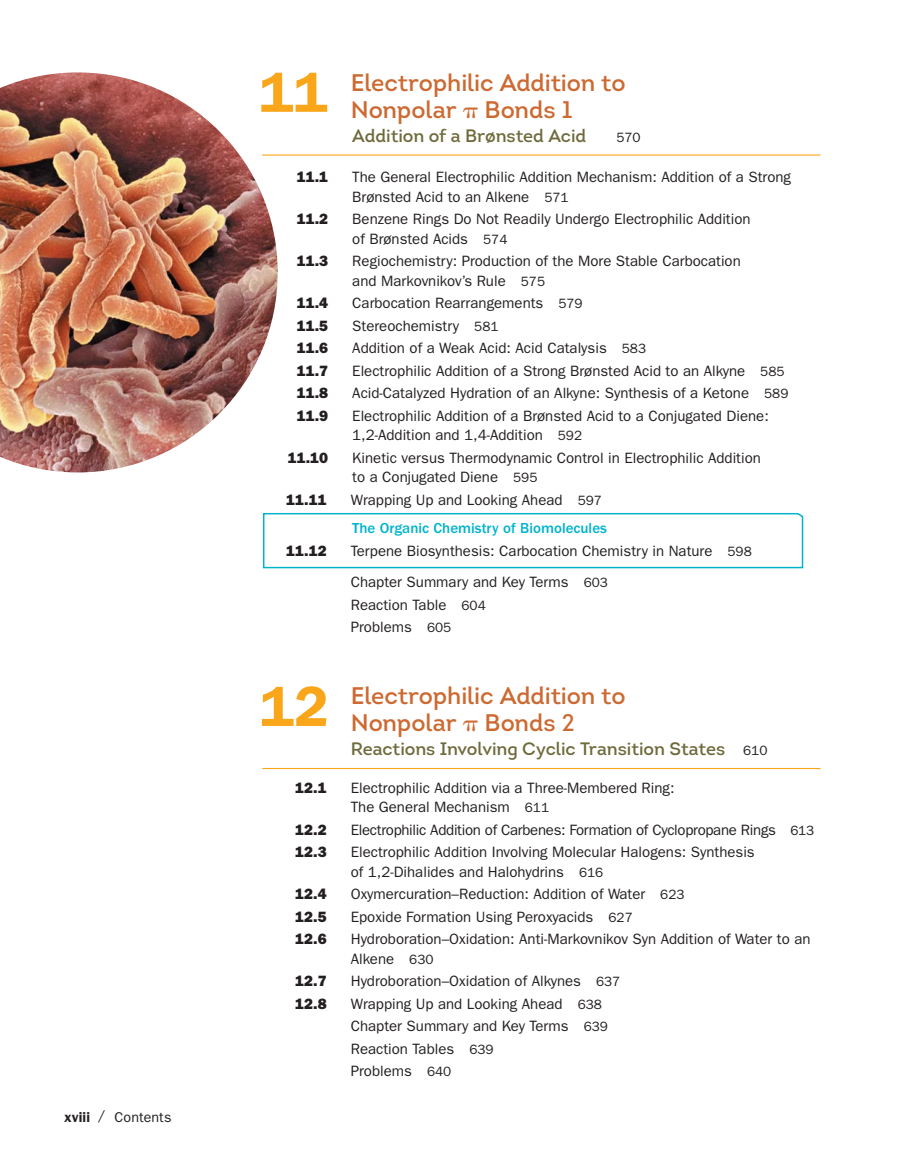
<style>
.page{position:relative;width:920px;height:1176px;background:#fff}
.page>*{position:absolute;margin:0;border:0;box-sizing:border-box;transform-origin:0 0}
.t1{font:600 57px "ITC Franklin Gothic Std";color:#faa61a}
.t2{font:24px/27px "Intro";letter-spacing:-.005em;color:#cc6a32}
.t3{font:18px "Intro";letter-spacing:-.005em;color:#6e6a3b}
.t4{font:15px/19.5px "ITC Franklin Gothic Std";color:#231f20}
.t5{font:15px "ITC Franklin Gothic Std Hvy";color:#231f20}
.t6{font:15px "ITC Franklin Gothic Std";letter-spacing:-.02em;color:#231f20}
.t7{font:500 15px/28.5px "ITC Franklin Gothic Std";color:#00b4cd}
.t8{font:14.25px "ITC Franklin Gothic Std";letter-spacing:.005em;color:#231f20}
.t9{font:13.5px "ITC Franklin Gothic Std";color:#231f20}
.s1{font-weight:600}
.s2{font-size:13.5px}
.s3{font-weight:400;color:#231f20}
.s4{font-weight:400;font-size:13.5px;color:#231f20}
.s5{font-family:"ITC Franklin Gothic Std";font-size:13.5px;color:#231f20}
</style>
<div class="page">
<hr style="left:262px;top:154px;width:558px;height:2px;background:#faa61a">
<hr style="left:262px;top:768px;width:558px;height:1px;background:#faa61a">
<img style="left:0;top:72px;width:278px;height:400px">
<svg style="left:263px;top:513px;width:541px;height:56px"></svg>
<p class="t8" style="left:64px;top:1112px;width:109px"><span class="s1">xviii</span> / Contents</p>
<h1 class="t1" style="left:259px;top:59px;width:70px">11</h1>
<h2 class="t2" style="left:351px;top:71px;width:276px">Electrophilic Addition to<br>Nonpolar Bonds 1</h2>
<p class="t3" style="left:352px;top:129px;width:235px">Addition of a Brønsted Acid</p>
<p class="t9" style="left:616px;top:132px;width:26px">570</p>
<p class="t5" style="left:297px;top:171px;width:33px">11.1</p>
<p class="t4" style="left:352px;top:168px;width:440px">The General Electrophilic Addition Mechanism: Addition of a Strong<br>Brønsted Acid to an Alkene <span class="s2">571</span></p>
<p class="t5" style="left:297px;top:213px;width:33px">11.2</p>
<p class="t4" style="left:352px;top:210px;width:400px">Benzene Rings Do Not Readily Undergo Electrophilic Addition of Brønsted Acids <span class="s2">574</span></p>
<p class="t5" style="left:297px;top:255px;width:33px">11.3</p>
<p class="t4" style="left:352px;top:252px;width:390px">Regiochemistry: Production of the More Stable Carbocation and Markovnikov’s Rule <span class="s2">575</span></p>
<p class="t5" style="left:297px;top:297px;width:33px">11.4</p>
<p class="t4" style="left:352px;top:294px;width:232px">Carbocation Rearrangements <span class="s2">579</span></p>
<p class="t5" style="left:297px;top:320px;width:33px">11.5</p>
<p class="t4" style="left:352px;top:317px;width:148px">Stereochemistry <span class="s2">581</span></p>
<p class="t5" style="left:297px;top:342px;width:33px">11.6</p>
<p class="t4" style="left:352px;top:339px;width:295px">Addition of a Weak Acid: Acid Catalysis <span class="s2">583</span></p>
<p class="t5" style="left:297px;top:365px;width:33px">11.7</p>
<p class="t4" style="left:352px;top:362px;width:434px">Electrophilic Addition of a Strong Brønsted Acid to an Alkyne <span class="s2">585</span></p>
<p class="t5" style="left:297px;top:387px;width:33px">11.8</p>
<p class="t4" style="left:352px;top:384px;width:437px">Acid-Catalyzed Hydration of an Alkyne: Synthesis of a Ketone <span class="s2">589</span></p>
<p class="t5" style="left:297px;top:410px;width:33px">11.9</p>
<p class="t4" style="left:352px;top:407px;width:418px">Electrophilic Addition of a Brønsted Acid to a Conjugated Diene:<br>1,2-Addition and 1,4-Addition <span class="s2">592</span></p>
<p class="t5" style="left:288px;top:452px;width:42px">11.10</p>
<p class="t4" style="left:352px;top:449px;width:410px">Kinetic versus Thermodynamic Control in Electrophilic Addition to a Conjugated Diene <span class="s2">595</span></p>
<p class="t5" style="left:286px;top:494px;width:42px">11.11</p>
<p class="t7" style="left:351px;top:486px;width:258px"><span class="s3">Wrapping Up and Looking Ahead</span> <span class="s4">597<br></span>The Organic Chemistry of Biomolecules</p>
<p class="t5" style="left:286px;top:545px;width:42px">11.12</p>
<p class="t4" style="left:351px;top:536px;width:402px;line-height:31.5px">Terpene Biosynthesis: Carbocation Chemistry in Nature <span class="s2">598<br></span>Chapter Summary and Key Terms <span class="s2">603</span></p>
<p class="t4" style="left:351px;top:594px;width:136px;line-height:22.5px">Reaction Table <span class="s2">604<br></span>Problems <span class="s2">605</span></p>
<h1 class="t1" style="left:260px;top:673px;width:70px">12</h1>
<h2 class="t2" style="left:351px;top:685px;width:276px">Electrophilic Addition to<br>Nonpolar Bonds 2</h2>
<p class="t3" style="left:351px;top:742px;width:418px">Reactions Involving Cyclic Transition States <span class="s5">610</span></p>
<p class="t5" style="left:295px;top:782px;width:33px">12.1</p>
<p class="t4" style="left:351px;top:779px;width:325px">Electrophilic Addition via a Three-Membered Ring:<br>The General Mechanism <span class="s2">611</span></p>
<p class="t5" style="left:295px;top:824px;width:33px">12.2</p>
<p class="t6" style="left:351px;top:824px;width:465px">Electrophilic Addition of Carbenes: Formation of Cyclopropane Rings <span class="s2">613</span></p>
<p class="t5" style="left:295px;top:846px;width:33px">12.3</p>
<p class="t4" style="left:351px;top:843px;width:405px">Electrophilic Addition Involving Molecular Halogens: Synthesis of 1,2-Dihalides and Halohydrins <span class="s2">616</span></p>
<p class="t5" style="left:295px;top:888px;width:33px">12.4</p>
<p class="t4" style="left:351px;top:885px;width:335px">Oxymercuration–Reduction: Addition of Water <span class="s2">623</span></p>
<p class="t5" style="left:295px;top:911px;width:33px">12.5</p>
<p class="t4" style="left:351px;top:908px;width:283px">Epoxide Formation Using Peroxyacids <span class="s2">627</span></p>
<p class="t5" style="left:295px;top:933px;width:33px">12.6</p>
<p class="t4" style="left:351px;top:930px;width:461px">Hydroboration–Oxidation: Anti-Markovnikov Syn Addition of Water to an<br>Alkene <span class="s2">630</span></p>
<p class="t5" style="left:295px;top:975px;width:33px">12.7</p>
<p class="t4" style="left:351px;top:972px;width:271px">Hydroboration–Oxidation of Alkynes <span class="s2">637</span></p>
<p class="t5" style="left:295px;top:998px;width:33px">12.8</p>
<p class="t4" style="left:351px;top:993px;width:259px;line-height:22.5px">Wrapping Up and Looking Ahead <span class="s2">638<br></span>Chapter Summary and Key Terms <span class="s2">639<br></span>Reaction Tables <span class="s2">639<br></span>Problems <span class="s2">640</span></p>
</div>
